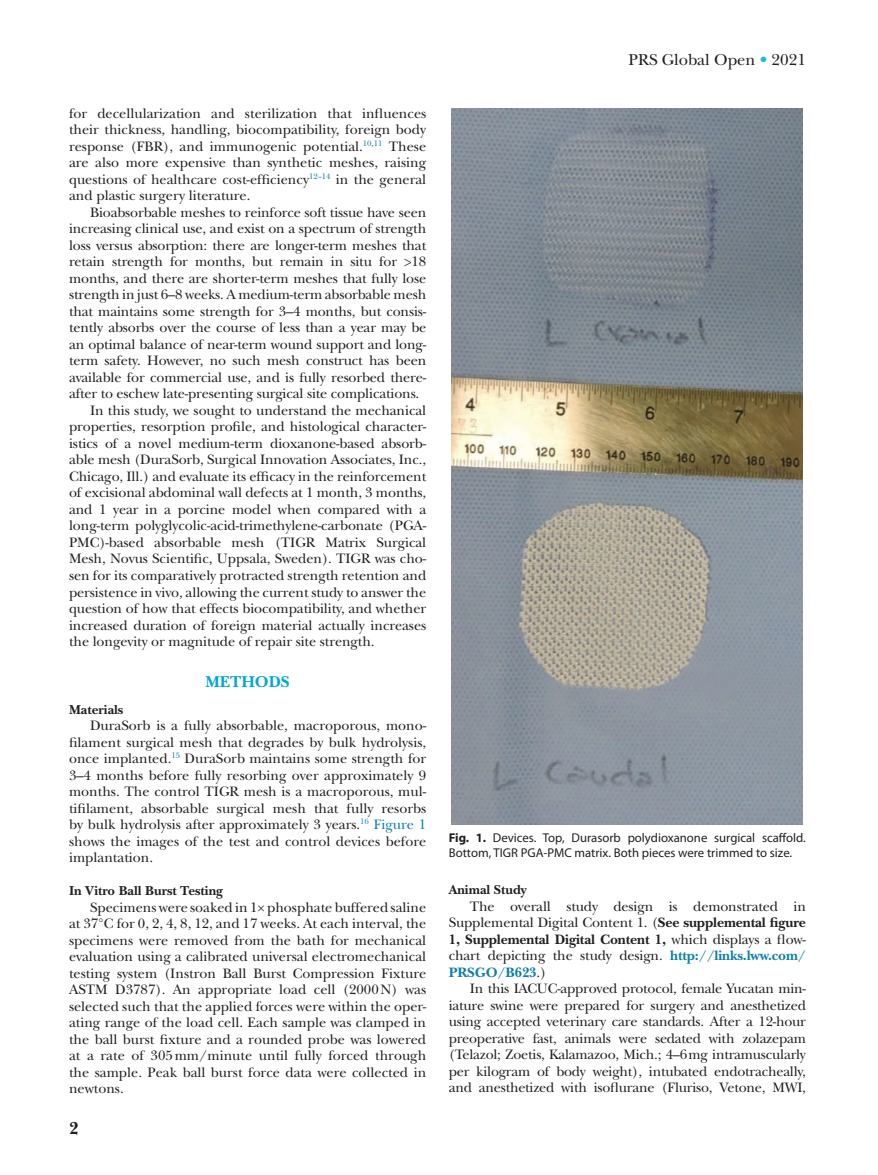
<style>
.page{position:relative;width:878px;height:1175px;background:#fff}
.page>*{position:absolute;margin:0;border:0;box-sizing:border-box;transform-origin:0 0}
.t1{font:700 18px "New Baskerville Std";color:#231f20}
.t2{font:16.5px "New Baskerville Std";color:#231f20}
.t3{font:700 16.5px "New Baskerville Std";color:#00a7d5}
.t4{font:14.25px/16.5px "New Baskerville Std";letter-spacing:-.005em;color:#231f20;text-align:justify}
.t5{font:700 13.5px "New Baskerville Std";color:#231f20}
.t6{font:12.75px/15px "Myriad Pro";color:#231f20}
.s1{color:#0f7eac}
.s2{color:#1cbbe0}
.s3{font-weight:700}
.s4{font-weight:700;color:#0f7eac}
</style>
<div class="page">
<img style="left:452px;top:108px;width:350px;height:716px">
<p class="t4" style="left:69px;top:105px;width:359px">for decellularization and sterilization that influences their thickness, handling, biocompatibility, foreign body response (FBR), and immunogenic potential.<sup>10</sup><sup>,</sup><sup>11</sup> These are also more expensive than synthetic meshes, raising questions of healthcare cost-efficiency<sup>12–14</sup> in the general and plastic surgery literature.</p>
<p class="t4" style="left:90px;top:204px;width:337px">Bioabsorbable meshes to reinforce soft tissue have seen</p>
<p class="t4" style="left:69px;top:220px;width:358px">increasing clinical use, and exist on a spectrum of strength</p>
<p class="t4" style="left:69px;top:237px;width:359px">loss versus absorption: there are longer-term meshes that</p>
<p class="t4" style="left:69px;top:253px;width:359px">retain strength for months, but remain in situ for &gt;18</p>
<p class="t4" style="left:69px;top:270px;width:359px">months, and there are shorter-term meshes that fully lose</p>
<p class="t4" style="left:69px;top:286px;width:359px">strength in just 6–8 weeks. A medium-term absorbable mesh</p>
<p class="t4" style="left:69px;top:303px;width:359px">that maintains some strength for 3–4 months, but consis-</p>
<p class="t4" style="left:69px;top:319px;width:359px">tently absorbs over the course of less than a year may be</p>
<p class="t4" style="left:69px;top:336px;width:358px">an optimal balance of near-term wound support and long-</p>
<p class="t4" style="left:69px;top:352px;width:358px">term safety. However, no such mesh construct has been</p>
<p class="t4" style="left:69px;top:369px;width:359px">available for commercial use, and is fully resorbed there-</p>
<p class="t4" style="left:69px;top:385px;width:352px">after to eschew late-presenting surgical site complications.</p>
<p class="t4" style="left:90px;top:402px;width:338px">In this study, we sought to understand the mechanical</p>
<p class="t4" style="left:69px;top:418px;width:359px">properties, resorption profile, and histological character-</p>
<p class="t4" style="left:69px;top:435px;width:359px">istics of a novel medium-term dioxanone-based absorb-</p>
<p class="t4" style="left:69px;top:451px;width:358px">able mesh (DuraSorb, Surgical Innovation Associates, Inc.,</p>
<p class="t4" style="left:69px;top:468px;width:359px">Chicago, Ill.) and evaluate its efficacy in the reinforcement</p>
<p class="t4" style="left:69px;top:484px;width:359px">of excisional abdominal wall defects at 1 month, 3 months,</p>
<p class="t4" style="left:69px;top:501px;width:359px">and 1 year in a porcine model when compared with a</p>
<p class="t4" style="left:69px;top:517px;width:359px">long-term polyglycolic-acid-trimethylene-carbonate (PGA-</p>
<p class="t4" style="left:69px;top:534px;width:359px">PMC)-based absorbable mesh (TIGR Matrix Surgical</p>
<p class="t4" style="left:69px;top:550px;width:358px">Mesh, Novus Scientific, Uppsala, Sweden). TIGR was cho-</p>
<p class="t4" style="left:69px;top:567px;width:359px">sen for its comparatively protracted strength retention and</p>
<p class="t4" style="left:69px;top:583px;width:358px">persistence in vivo, allowing the current study to answer the</p>
<p class="t4" style="left:69px;top:600px;width:358px">question of how that effects biocompatibility, and whether</p>
<p class="t4" style="left:69px;top:616px;width:358px">increased duration of foreign material actually increases</p>
<p class="t4" style="left:69px;top:633px;width:307px">the longevity or magnitude of repair site strength.</p>
<p class="t3" style="left:205px;top:671px;width:86px">METHODS</p>
<p class="t5" style="left:69px;top:701px;width:56px">Materials</p>
<p class="t4" style="left:69px;top:717px;width:359px;text-indent:21px">DuraSorb is a fully absorbable, macroporous, mono&shy;filament surgical mesh that degrades by bulk hydrolysis, once implanted.<sup>15</sup> DuraSorb maintains some strength for 3–4 months before fully resorbing over approximately 9 months. The control TIGR mesh is a macroporous, mul&shy;tifilament, absorbable surgical mesh that fully resorbs by bulk hydrolysis after approximately 3 years.<sup>16</sup> <span class="s1">Figure 1 </span>shows the images of the test and control devices before implantation.</p>
<p class="t5" style="left:69px;top:882px;width:155px">In Vitro Ball Burst Testing</p>
<p class="t4" style="left:69px;top:898px;width:359px;text-indent:21px">Specimens were soaked in 1× phosphate buffered saline at 37°C for 0, 2, 4, 8, 12, and 17 weeks. At each interval, the specimens were removed from the bath for mechanical evaluation using a calibrated universal electromechanical testing system (Instron Ball Burst Compression Fixture ASTM D3787). An appropriate load cell (2000N) was selected such that the applied forces were within the oper&shy;ating range of the load cell. Each sample was clamped in the ball burst fixture and a rounded probe was lowered at a rate of 305mm/minute until fully forced through the sample. Peak ball burst force data were collected in newtons.</p>
<p class="t1" style="left:69px;top:1118px;width:11px">2</p>
<p class="t2" style="left:628px;top:50px;width:179px">PRS Global Open <span class="s2">•</span> 2021</p>
<p class="t6" style="left:448px;top:829px;width:358px"><span class="s3">Fig. 1.</span> Devices. Top, Durasorb polydioxanone surgical scaffold.<br>Bottom, TIGR PGA-PMC matrix. Both pieces were trimmed to size.</p>
<p class="t5" style="left:448px;top:882px;width:80px">Animal Study</p>
<p class="t4" style="left:448px;top:898px;width:359px;text-indent:21px">The overall study design is demonstrated in Supplemental Digital Content 1. (<span class="s3">See supplemental figure 1, Supplemental Digital Content 1,</span> which displays a flow&shy;chart depicting the study design. <span class="s4">http://links.lww.com/ PRSGO/B623</span>.)</p>
<p class="t4" style="left:448px;top:980px;width:359px;text-indent:21px">In this IACUC-approved protocol, female Yucatan min&shy;iature swine were prepared for surgery and anesthetized using accepted veterinary care standards. After a 12-hour preoperative fast, animals were sedated with zolazepam (Telazol; Zoetis, Kalamazoo, Mich.; 4–6mg intramuscularly per kilogram of body weight), intubated endotracheally, and anesthetized with isoflurane (Fluriso, Vetone, MWI,</p>
</div>
